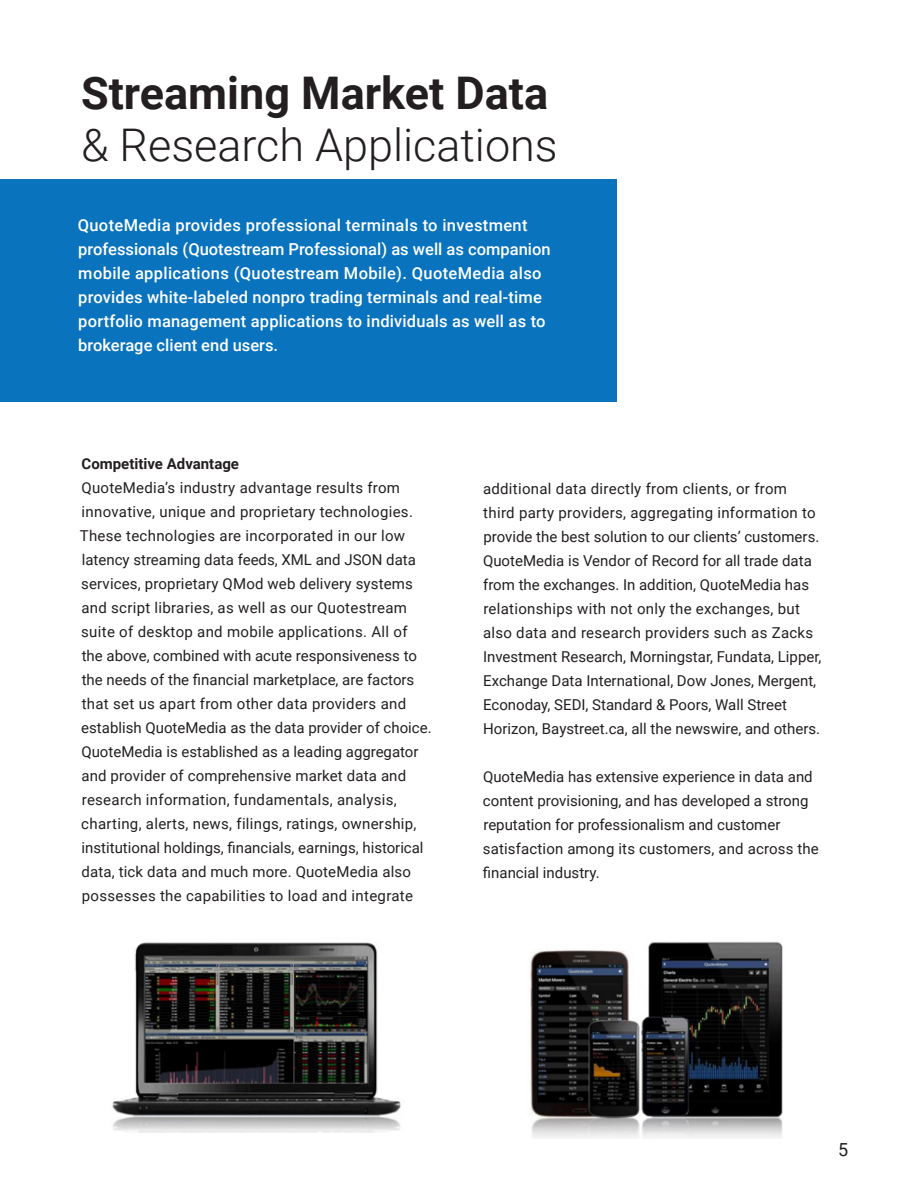
<style>
.page{position:relative;width:918px;height:1188px;background:#fff}
.page>*{position:absolute;margin:0;border:0;box-sizing:border-box;transform-origin:0 0}
.t1{font:300 45px "Roboto";color:#231f20}
.t2{font:700 45px "Roboto";color:#231f20}
.t3{font:18px "Roboto";color:#231f20}
.t4{font:500 16.5px/24px "Roboto";letter-spacing:.01em;color:#fff}
.t5{font:15px/24px "Roboto";color:#231f20}
.t6{font:700 15px "Roboto";color:#231f20}
</style>
<div class="page">
<div style="left:0;top:179px;width:616px;height:222px;background:#0a73be"></div>
<img style="left:112px;top:942px;width:289px;height:190px">
<img style="left:530px;top:941px;width:253px;height:197px">
<h1 class="t2" style="left:81px;top:61px;width:469px">Streaming Market Data</h1>
<h1 class="t1" style="left:81px;top:114px;width:478px">&amp; Research Applications</h1>
<p class="t4" style="left:78px;top:213px;width:474px">QuoteMedia provides professional terminals to investment professionals (Quotestream Professional) as well as companion mobile applications (Quotestream Mobile). QuoteMedia also provides white-labeled nonpro trading terminals and real-time portfolio management applications to individuals as well as to brokerage client end users.</p>
<p class="t6" style="left:82px;top:454px;width:159px">Competitive Advantage</p>
<p class="t5" style="left:80px;top:475px;width:353px">QuoteMedia’s industry advantage results from innovative, unique and proprietary technologies.<br>These technologies are incorporated in our low latency streaming data feeds, XML and JSON data services, proprietary QMod web delivery systems and script libraries, as well as our Quotestream suite of desktop and mobile applications. All of<br>the above, combined with acute responsiveness to the needs of the financial marketplace, are factors that set us apart from other data providers and establish QuoteMedia as the data provider of choice.<br>QuoteMedia is established as a leading aggregator and provider of comprehensive market data and research information, fundamentals, analysis, charting, alerts, news, filings, ratings, ownership, institutional holdings, financials, earnings, historical data, tick data and much more. QuoteMedia also possesses the capabilities to load and integrate</p>
<p class="t5" style="left:483px;top:477px;width:340px">additional data directly from clients, or from third party providers, aggregating information to provide the best solution to our clients’ customers.<br>QuoteMedia is Vendor of Record for all trade data from the exchanges. In addition, QuoteMedia has relationships with not only the exchanges, but also data and research providers such as Zacks Investment Research, Morningstar, Fundata, Lipper, Exchange Data International, Dow Jones, Mergent, Econoday, SEDI, Standard &amp; Poors, Wall Street Horizon, Baystreet.ca, all the newswire, and others.</p>
<p class="t5" style="left:483px;top:765px;width:337px">QuoteMedia has extensive experience in data and content provisioning, and has developed a strong reputation for professionalism and customer satisfaction among its customers, and across the financial industry.</p>
<p class="t3" style="left:838px;top:1137px;width:12px">5</p>
</div>
